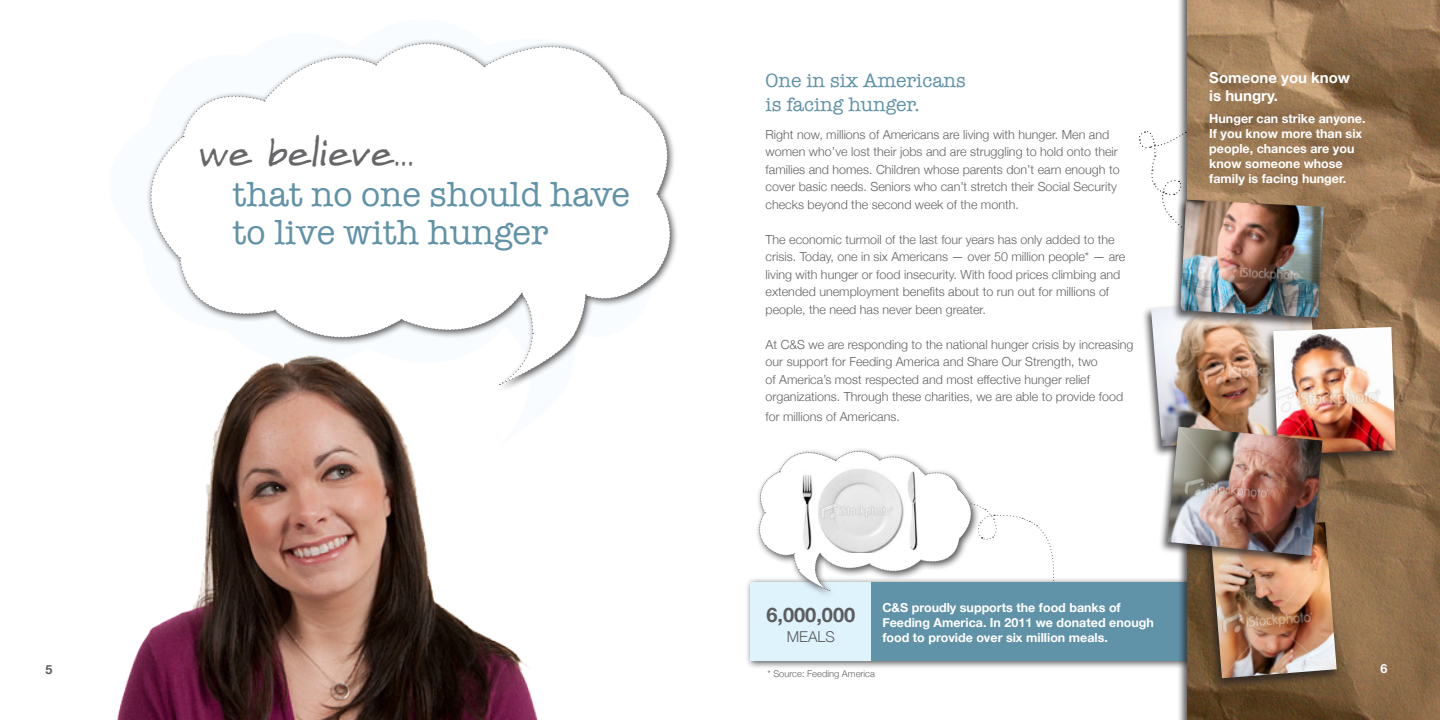
<style>
.page{position:relative;width:1440px;height:720px;background:#fff}
.page>*{position:absolute;margin:0;border:0;box-sizing:border-box;transform-origin:0 0}
.t1{font:37.5px "Henry Hand";color:#67676a}
.t2{font:35px/37.5px "American Typewriter";color:#6092a8}
.t3{font:700 20px "Helvetica Neue";color:#5c5c5f}
.t4{font:19.75px/23.6px "American Typewriter";color:#6092a8}
.t5{font:700 15px "Helvetica Neue";color:#fff}
.t6{font:300 15px "Helvetica Neue";color:#5c5c5f}
.t7{font:300 12.5px/17.5px "Helvetica Neue";color:#636366}
.t8{font:700 12.5px/15px "Helvetica Neue";color:#fff}
.t9{font:700 12.5px "Helvetica Neue";color:#5c5c5f}
.t10{font:300 9.38px "Helvetica Neue";color:#636366}
.s1{color:#5c5c5f}
</style>
<div class="page">
<img style="left:117px;top:447px;width:421px;height:273px">
<svg style="left:213px;top:393px;width:195px;height:54px;background:#a08275"></svg>
<div style="left:147px;top:39px;width:532px;height:354px;background:#231f20;opacity:.75"></div>
<svg style="left:147px;top:39px;width:532px;height:346px"></svg>
<div style="left:746px;top:577px;width:467px;height:92px;background:#231f20;opacity:.75"></div>
<div style="left:751px;top:582px;width:120px;height:79px;background:#dff3fc"></div>
<div style="left:871px;top:582px;width:334px;height:79px;background:#6092a8"></div>
<svg style="left:1139px;top:131px;width:37px;height:87px"></svg>
<div style="left:1176px;top:0;width:264px;height:720px;background:#231f20;opacity:.75"></div>
<img style="left:1187px;top:0;width:253px;height:720px">
<div style="left:1142px;top:294px;width:182px;height:164px;background:#231f20;opacity:.75"></div>
<img style="left:1151px;top:296px;width:113px;height:150px">
<div style="left:1201px;top:520px;width:140px;height:170px;background:#231f20;opacity:.75"></div>
<img style="left:1210px;top:522px;width:127px;height:156px">
<div style="left:1264px;top:326px;width:136px;height:140px;background:#231f20;opacity:.75"></div>
<img style="left:1273px;top:327px;width:123px;height:127px">
<div style="left:1158px;top:425px;width:168px;height:142px;background:#231f20;opacity:.75"></div>
<img style="left:1167px;top:427px;width:156px;height:129px">
<div style="left:1171px;top:198px;width:157px;height:131px;background:#231f20;opacity:.75"></div>
<img style="left:1180px;top:200px;width:144px;height:117px">
<div style="left:755px;top:447px;width:225px;height:151px;background:#231f20;opacity:.75"></div>
<svg style="left:750px;top:447px;width:305px;height:144px"></svg>
<img style="left:802px;top:468px;width:115px;height:85px">
<p class="t1" style="left:199px;top:132px;width:216px">we believe...</p>
<p class="t2" style="left:233px;top:175px;width:399px">that no one should have to live with hunger</p>
<p class="t4" style="left:766px;top:68px;width:202px">One in six Americans is facing hunger.</p>
<p class="t5" style="left:1209px;top:68px;width:142px">Someone you know</p>
<p class="t5" style="left:1209px;top:86px;width:70px">is hungry.</p>
<p class="t8" style="left:1209px;top:111px;width:158px">Hunger can strike anyone.<br>If you know more than six people, chances are you know someone whose family is facing hunger.</p>
<p class="t7" style="left:766px;top:126px;width:356px">Right now, millions of Americans are living with hunger. Men and women who’ve lost their jobs and are struggling to hold onto their families and homes. Children whose parents don’t earn enough to cover basic needs. Seniors who can’t stretch their Social Security checks beyond the second week of the month.</p>
<p class="t7" style="left:766px;top:231px;width:361px">The economic turmoil of the last four years has only added to the crisis. Today, one in six Americans <span class="s1">—</span> over 50 million people* <span class="s1">—</span> are living with hunger or food insecurity. With food prices climbing and extended unemployment benefits about to run out for millions of people, the need has never been greater.</p>
<p class="t7" style="left:766px;top:336px;width:369px">At C&amp;S we are responding to the national hunger crisis by increasing our support for Feeding America and Share Our Strength, two<br>of America’s most respected and most effective hunger relief organizations. Through these charities, we are able to provide food</p>
<p class="t7" style="left:766px;top:408px;width:136px">for millions of Americans.</p>
<p class="t3" style="left:766px;top:603px;width:90px">6,000,000</p>
<p class="t6" style="left:787px;top:628px;width:50px">MEALS</p>
<p class="t8" style="left:882px;top:600px;width:273px">C&amp;S proudly supports the food banks of<br>Feeding America. In 2011 we donated enough food to provide over six million meals.</p>
<p class="t9" style="left:45px;top:662px;width:8px">5</p>
<p class="t8" style="left:1381px;top:661px;width:8px">6</p>
<p class="t10" style="left:767px;top:668px;width:109px">* Source: Feeding America</p>
</div>
